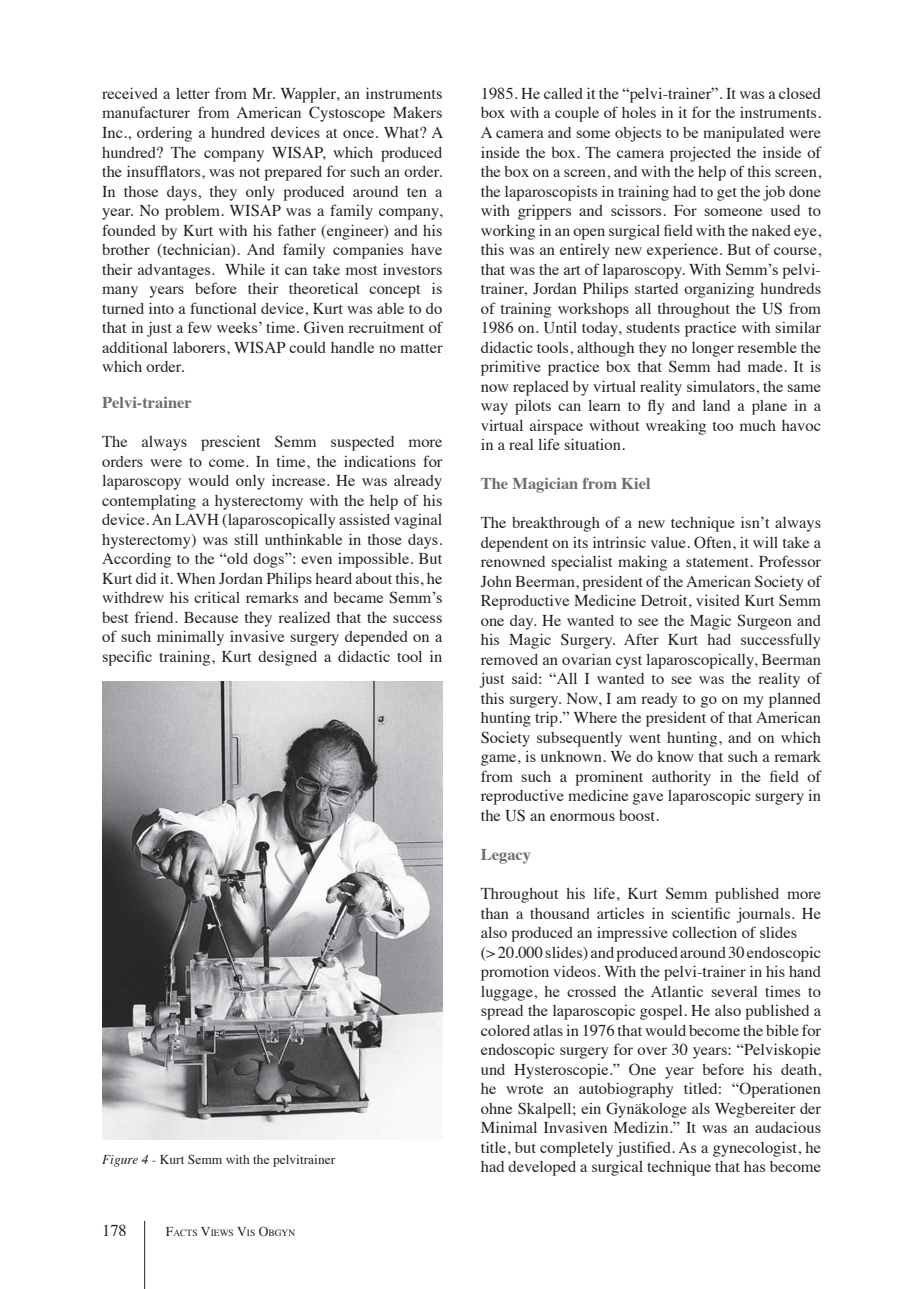
<style>
.page{position:relative;width:919px;height:1289px;background:#fff}
.page>*{position:absolute;margin:0;border:0;box-sizing:border-box;transform-origin:0 0}
.t1{font:16.5px/19.5px "Times";color:#231f20;text-align:justify}
.t2{font:700 16.5px "Times";color:#6c6d70}
.t3{font:13.5px "Times";color:#231f20}
.t4{font:9.45px "Times";color:#231f20}
.s1{font-style:italic}
.s2{font-size:13.5px}
</style>
<div class="page">
<hr style="left:144px;top:1220px;width:1px;height:68px;background:#231f20">
<img style="left:102px;top:681px;width:340px;height:458px">
<p class="t1" style="left:102px;top:82px;width:343px">received a letter from Mr. Wappler, an instruments manufacturer from American Cystoscope Makers Inc., ordering a hundred devices at once. What? A hundred? The company WISAP, which produced the insufflators, was not prepared for such an order.<br>In those days, they only produced around ten a year. No problem. WISAP was a family company, founded by Kurt with his father (engineer) and his brother (technician). And family companies have their advantages. While it can take most investors many years before their theoretical concept is turned into a functional device, Kurt was able to do that in just a few weeks’ time. Given recruitment of additional laborers, WISAP could handle no matter which order.</p>
<p class="t2" style="left:102px;top:387px;width:91px">Pelvi-trainer</p>
<p class="t1" style="left:102px;top:430px;width:342px">The always prescient Semm suspected more orders were to come. In time, the indications for laparoscopy would only increase. He was already contemplating a hysterectomy with the help of his device. An LAVH (laparoscopically assisted vaginal hysterectomy) was still unthinkable in those days.<br>According to the “old dogs”: even impossible. But Kurt did it. When Jordan Philips heard about this, he withdrew his critical remarks and became Semm’s best friend. Because they realized that the success of such minimally invasive surgery depended on a specific training, Kurt designed a didactic tool in</p>
<p class="t3" style="left:102px;top:1146px;width:235px"><span class="s1">Figure 4</span> - Kurt Semm with the pelvitrainer</p>
<p class="t1" style="left:102px;top:1219px;width:26px">178</p>
<p class="t4" style="left:166px;top:1224px;width:131px"><span class="s2">F</span>ACTS <span class="s2">V</span>IEWS <span class="s2">V</span>IS <span class="s2">O</span>BGYN</p>
<p class="t1" style="left:480px;top:82px;width:342px">1985. He called it the “pelvi-trainer”. It was a closed box with a couple of holes in it for the instruments.<br>A camera and some objects to be manipulated were inside the box. The camera projected the inside of the box on a screen, and with the help of this screen, the laparoscopists in training had to get the job done with grippers and scissors. For someone used to working in an open surgical field with the naked eye, this was an entirely new experience. But of course, that was the art of laparoscopy. With Semm’s pelvi&shy;trainer, Jordan Philips started organizing hundreds of training workshops all throughout the US from 1986 on. Until today, students practice with similar didactic tools, although they no longer resemble the primitive practice box that Semm had made. It is now replaced by virtual reality simulators, the same way pilots can learn to fly and land a plane in a virtual airspace without wreaking too much havoc in a real life situation.</p>
<p class="t2" style="left:480px;top:468px;width:171px">The Magician from Kiel</p>
<p class="t1" style="left:480px;top:511px;width:342px">The breakthrough of a new technique isn’t always dependent on its intrinsic value. Often, it will take a renowned specialist making a statement. Professor John Beerman, president of the American Society of Reproductive Medicine Detroit, visited Kurt Semm one day. He wanted to see the Magic Surgeon and his Magic Surgery. After Kurt had successfully removed an ovarian cyst laparoscopically, Beerman just said: “All I wanted to see was the reality of this surgery. Now, I am ready to go on my planned hunting trip.” Where the president of that American Society subsequently went hunting, and on which game, is unknown. We do know that such a remark from such a prominent authority in the field of reproductive medicine gave laparoscopic surgery in the US an enormous boost.</p>
<p class="t2" style="left:480px;top:838px;width:52px">Legacy</p>
<p class="t1" style="left:480px;top:882px;width:342px;text-align:left">Throughout his life, Kurt Semm published more than a thousand articles in scientific journals. He also produced an impressive collection of slides<br>(&gt; 20.000 slides) and produced around 30 endoscopic promotion videos. With the pelvi-trainer in his hand luggage, he crossed the Atlantic several times to spread the laparoscopic gospel. He also published a colored atlas in 1976 that would become the bible for endoscopic surgery for over 30 years: “Pelviskopie und Hysteroscopie.” One year before his death, he wrote an autobiography titled: “Operationen ohne Skalpell; ein Gynäkologe als Wegbereiter der Minimal Invasiven Medizin.” It was an audacious title, but completely justified. As a gynecologist, he had developed a surgical technique that has become</p>
</div>
